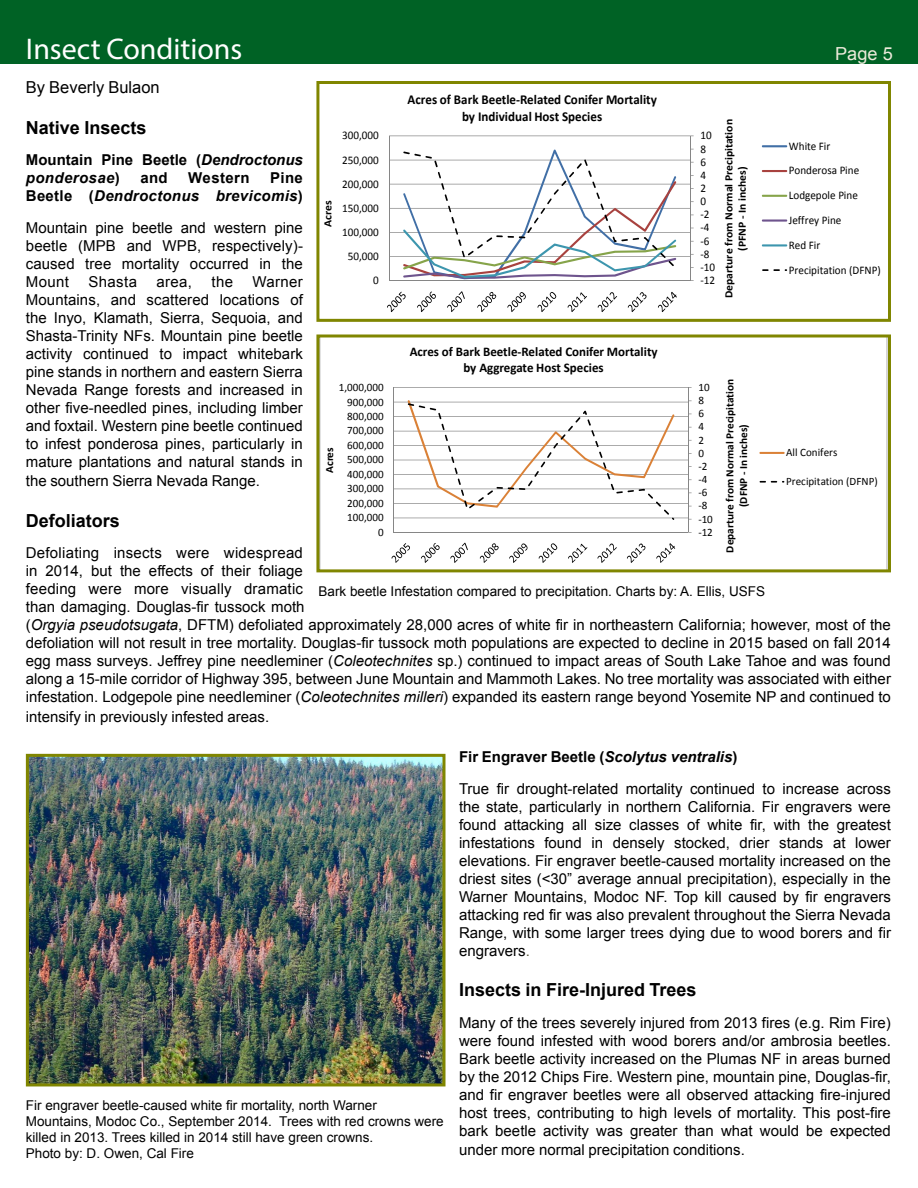
<style>
.page{position:relative;width:918px;height:1188px;background:#fff}
.page>*{position:absolute;margin:0;border:0;box-sizing:border-box;transform-origin:0 0}
.Header_2__TOC{font:30px "Myriad Pro";color:#fff}
.Header_2__TOC-2{font:700 18px "Arial";color:#000}
.t1{font:18px "Arial";color:#eceada}
.Body_Text{font:16.5px "Arial";color:#000}
.Body_Text-2{font:15px/18px "Arial";color:#000;text-align:justify}
.t2{font:italic 700 15px/18px "Arial";letter-spacing:.02em;color:#000}
.t3{font:700 15px "Arial";color:#000}
.t4{font:700 15px "Arial";letter-spacing:.025em;color:#000}
.t5{font:700 13.65px/16.6px "Calibri";color:#000;text-align:center;scale:.95 1}
.Figure_Captions{font:13.5px/16.2px "Arial";color:#000}
.t6{font:700 13.2px/16.2px "Calibri";color:#000;text-align:center}
.t7{font:11.7px/24.8px "Calibri";color:#000;scale:.95 1}
.t8{font:11.25px "Calibri";color:#000}
.t9{font:700 11.1px/13.5px "Calibri";color:#000;text-align:center;scale:1.05 1}
.t10{font:700 11.1px/13.5px "Calibri";color:#000;text-align:center}
.s1{font-style:normal}
.s2{font-style:italic}
.s3{color:#59573d}
</style>
<div class="page">
<div style="left:0;top:0;width:918px;height:64px;background:#006225"></div>
<svg style="left:387px;top:135px;width:401px;height:177px"></svg>
<div style="left:316px;top:81px;width:575px;height:241px;border:3px solid #808600"></div>
<svg style="left:320px;top:338px;width:567px;height:230px"></svg>
<div style="left:316px;top:334px;width:575px;height:238px;border:3px solid #808600"></div>
<img style="left:30px;top:758px;width:412px;height:324px">
<div style="left:26px;top:754px;width:420px;height:332px;border:3px solid #808600"></div>
<p class="Header_2__TOC" style="left:26px;top:30px;width:218px">Insect Conditions</p>
<p class="t1" style="left:835px;top:42px;width:59px">Page 5</p>
<p class="Body_Text" style="left:26px;top:76px;width:135px">By Beverly Bulaon</p>
<p class="Header_2__TOC-2" style="left:26px;top:115px;width:122px">Native Insects</p>
<p class="t2" style="left:26px;top:151px;width:279px"><span class="s1">Mountain Pine Beetle (</span>Dendroctonus ponderosae<span class="s1">)</span></p>
<p class="t5" style="left:408px;top:91px;width:264px">Acres of Bark Beetle‐Related Conifer Mortality by Individual Host Species</p>
<p class="t9" style="left:722px;top:298px;width:172px;rotate:-90deg">Departure from Normal Precipitation (PFNP ‐ In inches)</p>
<p class="t7" style="left:700px;top:123px;width:14px">10</p>
<p class="t7" style="left:342px;top:123px;width:40px">300,000</p>
<p class="t7" style="left:789px;top:134px;width:98px">White Fir<br>Ponderosa Pine<br>Lodgepole Pine<br>Jeffrey Pine<br>Red Fir<br>Precipitation (DFNP)</p>
<p class="t7" style="left:700px;top:136px;width:7px">8</p>
<p class="t7" style="left:342px;top:147px;width:40px">250,000</p>
<p class="t7" style="left:700px;top:149px;width:7px">6</p>
<p class="t7" style="left:700px;top:163px;width:7px">4</p>
<p class="t2" style="left:26px;top:169px;width:279px;text-align:right"><span class="s1">Pine<br>Beetle (</span>Dendroctonus brevicomis<span class="s1">)</span></p>
<p class="Body_Text-2" style="left:26px;top:218px;width:279px">Mountain pine beetle and western pine beetle (MPB and WPB, respectively)- caused tree mortality occurred in the Mount</p>
<p class="t3" style="left:140px;top:168px;width:29px">and</p>
<p class="t4" style="left:188px;top:168px;width:63px">Western</p>
<p class="t7" style="left:342px;top:171px;width:40px">200,000</p>
<p class="t7" style="left:700px;top:176px;width:7px">2</p>
<p class="t7" style="left:700px;top:189px;width:7px">0</p>
<p class="t9" style="left:321px;top:227px;width:27px;rotate:-90deg">Acres</p>
<p class="t7" style="left:342px;top:196px;width:40px">150,000</p>
<p class="t7" style="left:700px;top:202px;width:11px">‐2</p>
<p class="t7" style="left:700px;top:215px;width:11px">‐4</p>
<p class="t7" style="left:342px;top:220px;width:40px">100,000</p>
<p class="t7" style="left:700px;top:228px;width:11px">‐6</p>
<p class="t7" style="left:700px;top:242px;width:11px">‐8</p>
<p class="t7" style="left:348px;top:244px;width:34px">50,000</p>
<p class="t7" style="left:700px;top:255px;width:17px">‐10</p>
<p class="Body_Text-2" style="left:88px;top:272px;width:50px">Shasta</p>
<p class="Body_Text-2" style="left:156px;top:272px;width:37px">area,</p>
<p class="Body_Text-2" style="left:211px;top:272px;width:23px">the</p>
<p class="Body_Text-2" style="left:26px;top:272px;width:279px;text-indent:227px">Warner Mountains, and scattered locations of the Inyo, Klamath, Sierra, Sequoia, and Shasta-Trinity NFs. Mountain pine beetle activity continued to impact whitebark pine stands in northern and eastern Sierra Nevada Range forests and increased in other five-needled pines, including limber and foxtail. Western pine beetle continued to infest ponderosa pines, particularly in mature plantations and natural stands in</p>
<p class="Body_Text-2" style="left:26px;top:472px;width:236px">the southern Sierra Nevada Range.</p>
<p class="Header_2__TOC-2" style="left:26px;top:508px;width:96px">Defoliators</p>
<p class="Body_Text-2" style="left:26px;top:544px;width:867px;text-align:left">Defoliating insects were widespread<br>in 2014, but the effects of their foliage<br>feeding were more visually dramatic<br>than damaging. Douglas-fir tussock moth<br>(<span class="s2">Orgyia pseudotsugata</span>, DFTM) defoliated approximately 28,000 acres of white fir in northeastern California; however, most of the defoliation will not result in tree mortality. Douglas-fir tussock moth populations are expected to decline in 2015 based on fall 2014 egg mass surveys. Jeffrey pine needleminer (<span class="s2">Coleotechnites</span> sp.) continued to impact areas of South Lake Tahoe and was found along a 15-mile corridor of Highway 395, between June Mountain and Mammoth Lakes. No tree mortality was associated with either infestation. Lodgepole pine needleminer (<span class="s2">Coleotechnites milleri</span>) expanded its eastern range beyond Yosemite NP and continued to</p>
<p class="Body_Text-2" style="left:26px;top:707px;width:245px">intensify in previously infested areas.</p>
<p class="t3" style="left:459px;top:747px;width:280px">Fir Engraver Beetle (<span class="s2">Scolytus ventralis</span>)</p>
<p class="Body_Text-2" style="left:459px;top:779px;width:434px">True fir drought-related mortality continued to increase across the state, particularly in northern California. Fir engravers were found attacking all size classes of white fir, with the greatest infestations found in densely stocked, drier stands at lower elevations. Fir engraver beetle-caused mortality increased on the driest sites (&lt;30” average annual precipitation), especially in the Warner Mountains, Modoc NF. Top kill caused by fir engravers attacking red fir was also prevalent throughout the Sierra Nevada Range, with some larger trees dying due to wood borers and fir engravers<span class="s3">.</span></p>
<p class="Header_2__TOC-2" style="left:459px;top:978px;width:239px">Insects in Fire-Injured Trees</p>
<p class="Body_Text-2" style="left:459px;top:1013px;width:433px">Many of the trees severely injured from 2013 fires (e.g. Rim Fire) were found infested with wood borers and/or ambrosia beetles.<br>Bark beetle activity increased on the Plumas NF in areas burned by the 2012 Chips Fire. Western pine, mountain pine, Douglas-fir, and fir engraver beetles were all observed attacking fire-injured host trees, contributing to high levels of mortality. This post-fire bark beetle activity was greater than what would be expected</p>
<p class="Body_Text-2" style="left:459px;top:1141px;width:287px">under more normal precipitation conditions.</p>
<p class="t7" style="left:700px;top:268px;width:17px">‐12</p>
<p class="t7" style="left:373px;top:268px;width:7px">0</p>
<p class="t6" style="left:410px;top:343px;width:249px">Acres of Bark Beetle‐Related Conifer Mortality by Aggregate Host Species</p>
<p class="t8" style="left:339px;top:380px;width:46px">1,000,000</p>
<p class="t10" style="left:723px;top:553px;width:175px;rotate:-90deg">Departure from Normal Precipitation (DFNP ‐ In inches)</p>
<p class="t8" style="left:698px;top:380px;width:13px">10</p>
<p class="t8" style="left:698px;top:393px;width:7px">8</p>
<p class="t8" style="left:347px;top:395px;width:38px">900,000</p>
<p class="t8" style="left:698px;top:406px;width:7px">6</p>
<p class="t8" style="left:347px;top:409px;width:38px">800,000</p>
<p class="t8" style="left:698px;top:420px;width:7px">4</p>
<p class="t8" style="left:347px;top:424px;width:38px">700,000</p>
<p class="t8" style="left:698px;top:433px;width:7px">2</p>
<p class="t8" style="left:347px;top:438px;width:38px">600,000</p>
<p class="t10" style="left:323px;top:473px;width:27px;rotate:-90deg">Acres</p>
<p class="t8" style="left:786px;top:445px;width:53px">All Conifers</p>
<p class="t8" style="left:786px;top:474px;width:93px">Precipitation (DFNP)</p>
<p class="t8" style="left:698px;top:446px;width:7px">0</p>
<p class="t8" style="left:347px;top:452px;width:38px">500,000</p>
<p class="t8" style="left:698px;top:459px;width:11px">‐2</p>
<p class="t8" style="left:347px;top:467px;width:38px">400,000</p>
<p class="t8" style="left:698px;top:472px;width:11px">‐4</p>
<p class="t8" style="left:347px;top:482px;width:38px">300,000</p>
<p class="t8" style="left:698px;top:485px;width:11px">‐6</p>
<p class="t8" style="left:347px;top:496px;width:38px">200,000</p>
<p class="t8" style="left:698px;top:499px;width:11px">‐8</p>
<p class="t8" style="left:347px;top:510px;width:38px">100,000</p>
<p class="t8" style="left:698px;top:512px;width:16px">‐10</p>
<p class="t8" style="left:378px;top:525px;width:7px">0</p>
<p class="t8" style="left:698px;top:525px;width:16px">‐12</p>
<p class="Figure_Captions" style="left:319px;top:583px;width:448px">Bark beetle Infestation compared to precipitation. Charts by: A. Ellis, USFS</p>
<p class="Figure_Captions" style="left:26px;top:1097px;width:419px">Fir engraver beetle-caused white fir mortality, north Warner<br>Mountains, Modoc Co., September 2014. Trees with red crowns were killed in 2013. Trees killed in 2014 still have green crowns.</p>
<p class="Figure_Captions" style="left:26px;top:1146px;width:170px">Photo by: D. Owen, Cal Fire</p>
</div>
